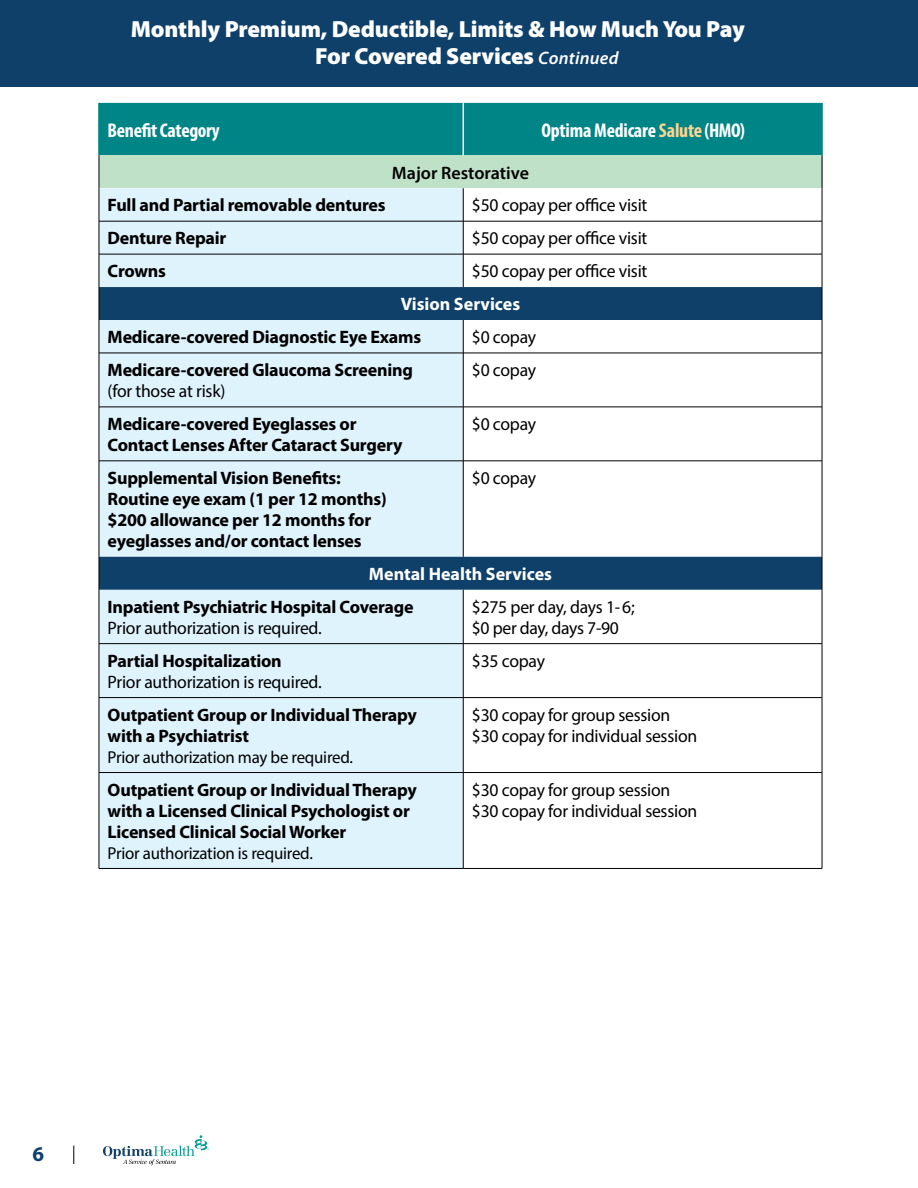
<style>
.page{position:relative;width:918px;height:1188px;background:#fff}
.page>*{position:absolute;margin:0;border:0;box-sizing:border-box;transform-origin:0 0}
.t1{font:900 23.4px "Myriad Pro";letter-spacing:-.005em;color:#fff}
.t2{font:700 21px "Myriad Pro";color:#0e406a}
.t3{font:700 condensed 19.95px "Myriad Pro";letter-spacing:-.01em;color:#fff}
.Bold_Black_on_Grid{font:700 18px/21px "Myriad Pro";letter-spacing:-.01em;color:#000}
.t4{font:18px "Myriad Pro";letter-spacing:-.015em;color:#000}
.t5{font:700 18px "Myriad Pro";color:#fff}
.t6{font:600 18px "Myriad Pro";color:#000}
.Bold_Black_on_Grid-2{font:17.25px "Myriad Pro";letter-spacing:-.015em;color:#000}
.s1{font-weight:600;font-style:italic;font-size:18px}
.s2{color:#ffd490}
</style>
<div class="page">
<div style="left:0;top:0;width:918px;height:86px;background:#0e406a"></div>
<svg style="left:74px;top:1146px;width:1px;height:18px"></svg>
<div style="left:100px;top:103px;width:721px;height:52px;background:#008587"></div>
<div style="left:99px;top:155px;width:723px;height:33px;background:#bee1c7"></div>
<div style="left:100px;top:188px;width:363px;height:680px;background:#dff3fd"></div>
<svg style="left:100px;top:287px;width:722px;height:303px"></svg>
<hr style="left:463px;top:103px;width:1px;height:52px;background:#fff">
<hr style="left:98px;top:103px;width:2px;height:52px;background:#008587">
<hr style="left:99px;top:155px;width:1px;height:33px;background:#000">
<hr style="left:822px;top:155px;width:1px;height:33px;background:#000">
<hr style="left:99px;top:188px;width:1px;height:33px;background:#000">
<hr style="left:463px;top:188px;width:1px;height:33px;background:#000">
<hr style="left:822px;top:188px;width:1px;height:33px;background:#000">
<hr style="left:99px;top:221px;width:364px;height:1px;background:#000">
<hr style="left:99px;top:221px;width:1px;height:33px;background:#000">
<hr style="left:463px;top:221px;width:359px;height:1px;background:#000">
<hr style="left:463px;top:221px;width:1px;height:33px;background:#000">
<hr style="left:822px;top:221px;width:1px;height:33px;background:#000">
<hr style="left:99px;top:254px;width:364px;height:1px;background:#000">
<hr style="left:99px;top:254px;width:1px;height:33px;background:#000">
<hr style="left:463px;top:254px;width:359px;height:1px;background:#000">
<hr style="left:463px;top:254px;width:1px;height:33px;background:#000">
<hr style="left:822px;top:254px;width:1px;height:33px;background:#000">
<hr style="left:99px;top:287px;width:1px;height:33px;background:#000">
<hr style="left:822px;top:287px;width:1px;height:33px;background:#000">
<hr style="left:99px;top:320px;width:1px;height:33px;background:#000">
<hr style="left:463px;top:320px;width:1px;height:33px;background:#000">
<hr style="left:822px;top:320px;width:1px;height:33px;background:#000">
<hr style="left:99px;top:353px;width:364px;height:1px;background:#000">
<hr style="left:99px;top:353px;width:1px;height:54px;background:#000">
<hr style="left:463px;top:353px;width:359px;height:1px;background:#000">
<hr style="left:463px;top:353px;width:1px;height:54px;background:#000">
<hr style="left:822px;top:353px;width:1px;height:54px;background:#000">
<hr style="left:99px;top:407px;width:364px;height:1px;background:#000">
<hr style="left:99px;top:407px;width:1px;height:54px;background:#000">
<hr style="left:463px;top:407px;width:359px;height:1px;background:#000">
<hr style="left:463px;top:407px;width:1px;height:54px;background:#000">
<hr style="left:822px;top:407px;width:1px;height:54px;background:#000">
<hr style="left:99px;top:461px;width:364px;height:1px;background:#000">
<hr style="left:99px;top:461px;width:1px;height:96px;background:#000">
<hr style="left:463px;top:461px;width:359px;height:1px;background:#000">
<hr style="left:463px;top:461px;width:1px;height:96px;background:#000">
<hr style="left:822px;top:461px;width:1px;height:96px;background:#000">
<hr style="left:99px;top:557px;width:1px;height:33px;background:#000">
<hr style="left:822px;top:557px;width:1px;height:33px;background:#000">
<hr style="left:99px;top:590px;width:1px;height:54px;background:#000">
<hr style="left:463px;top:590px;width:1px;height:54px;background:#000">
<hr style="left:822px;top:590px;width:1px;height:54px;background:#000">
<hr style="left:99px;top:643px;width:364px;height:1px;background:#000">
<hr style="left:99px;top:644px;width:1px;height:54px;background:#000">
<hr style="left:463px;top:643px;width:359px;height:1px;background:#000">
<hr style="left:463px;top:644px;width:1px;height:54px;background:#000">
<hr style="left:822px;top:644px;width:1px;height:54px;background:#000">
<hr style="left:99px;top:697px;width:364px;height:1px;background:#000">
<hr style="left:99px;top:698px;width:1px;height:74px;background:#000">
<hr style="left:463px;top:697px;width:359px;height:1px;background:#000">
<hr style="left:463px;top:698px;width:1px;height:74px;background:#000">
<hr style="left:822px;top:698px;width:1px;height:74px;background:#000">
<hr style="left:99px;top:772px;width:364px;height:1px;background:#000">
<hr style="left:99px;top:773px;width:1px;height:95px;background:#000">
<hr style="left:463px;top:772px;width:359px;height:1px;background:#000">
<hr style="left:463px;top:773px;width:1px;height:95px;background:#000">
<hr style="left:822px;top:773px;width:1px;height:95px;background:#000">
<hr style="left:99px;top:868px;width:364px;height:1px;background:#000">
<hr style="left:463px;top:868px;width:359px;height:1px;background:#000">
<hr style="left:821px;top:103px;width:2px;height:52px;background:#008587">
<svg style="left:103px;top:1135px;width:106px;height:30px"></svg>
<p class="t1" style="left:131px;top:16px;width:616px">Monthly Premium, Deductible, Limits &amp; How Much You Pay</p>
<p class="t1" style="left:315px;top:43px;width:305px">For Covered Services <span class="s1">Continued</span></p>
<p class="t3" style="left:108px;top:117px;width:113px">Benefit Category</p>
<p class="t3" style="left:542px;top:117px;width:205px">Optima Medicare <span class="s2">Salute</span> (HMO)</p>
<p class="t6" style="left:392px;top:161px;width:139px">Major Restorative</p>
<p class="Bold_Black_on_Grid" style="left:108px;top:194px;width:280px">Full and Partial removable dentures</p>
<p class="t4" style="left:472px;top:194px;width:177px">$50 copay per office visit</p>
<p class="Bold_Black_on_Grid" style="left:108px;top:227px;width:120px">Denture Repair</p>
<p class="t4" style="left:472px;top:227px;width:177px">$50 copay per office visit</p>
<p class="Bold_Black_on_Grid" style="left:108px;top:260px;width:60px">Crowns</p>
<p class="t4" style="left:472px;top:260px;width:177px">$50 copay per office visit</p>
<p class="t5" style="left:401px;top:292px;width:121px">Vision Services</p>
<p class="Bold_Black_on_Grid" style="left:108px;top:326px;width:315px">Medicare-covered Diagnostic Eye Exams</p>
<p class="t4" style="left:472px;top:326px;width:66px">$0 copay</p>
<p class="Bold_Black_on_Grid" style="left:108px;top:359px;width:307px">Medicare-covered Glaucoma Screening</p>
<p class="t4" style="left:108px;top:380px;width:119px">(for those at risk)</p>
<p class="t4" style="left:472px;top:359px;width:66px">$0 copay</p>
<p class="Bold_Black_on_Grid" style="left:108px;top:413px;width:251px">Medicare-covered Eyeglasses or</p>
<p class="Bold_Black_on_Grid" style="left:108px;top:434px;width:296px">Contact Lenses After Cataract Surgery</p>
<p class="Bold_Black_on_Grid" style="left:108px;top:467px;width:235px">Supplemental Vision Benefits:</p>
<p class="Bold_Black_on_Grid" style="left:108px;top:488px;width:281px">Routine eye exam (1 per 12 months)</p>
<p class="Bold_Black_on_Grid" style="left:108px;top:509px;width:265px">$200 allowance per 12 months for eyeglasses and/or contact lenses</p>
<p class="t4" style="left:472px;top:413px;width:66px">$0 copay</p>
<p class="t4" style="left:472px;top:467px;width:66px">$0 copay</p>
<p class="t5" style="left:369px;top:562px;width:185px">Mental Health Services</p>
<p class="Bold_Black_on_Grid" style="left:108px;top:596px;width:307px">Inpatient Psychiatric Hospital Coverage</p>
<p class="t4" style="left:108px;top:617px;width:216px">Prior authorization is required.</p>
<p class="t4" style="left:472px;top:596px;width:165px">$275 per day, days 1-6;</p>
<p class="t4" style="left:472px;top:617px;width:148px">$0 per day, days 7-90</p>
<p class="Bold_Black_on_Grid" style="left:108px;top:650px;width:176px">Partial Hospitalization</p>
<p class="t4" style="left:108px;top:671px;width:216px">Prior authorization is required.</p>
<p class="Bold_Black_on_Grid" style="left:108px;top:704px;width:311px">Outpatient Group or Individual Therapy with a Psychiatrist</p>
<p class="Bold_Black_on_Grid-2" style="left:108px;top:746px;width:247px">Prior authorization may be required.</p>
<p class="Bold_Black_on_Grid" style="left:108px;top:779px;width:311px">Outpatient Group or Individual Therapy with a Licensed Clinical Psychologist or<br>Licensed Clinical Social Worker</p>
<p class="Bold_Black_on_Grid-2" style="left:108px;top:842px;width:207px">Prior authorization is required.</p>
<p class="t4" style="left:472px;top:650px;width:75px">$35 copay</p>
<p class="t4" style="left:472px;top:704px;width:200px">$30 copay for group session</p>
<p class="t4" style="left:472px;top:725px;width:227px">$30 copay for individual session</p>
<p class="t4" style="left:472px;top:779px;width:200px">$30 copay for group session</p>
<p class="t4" style="left:472px;top:800px;width:227px">$30 copay for individual session</p>
<p class="t2" style="left:32px;top:1140px;width:13px">6</p>
</div>
